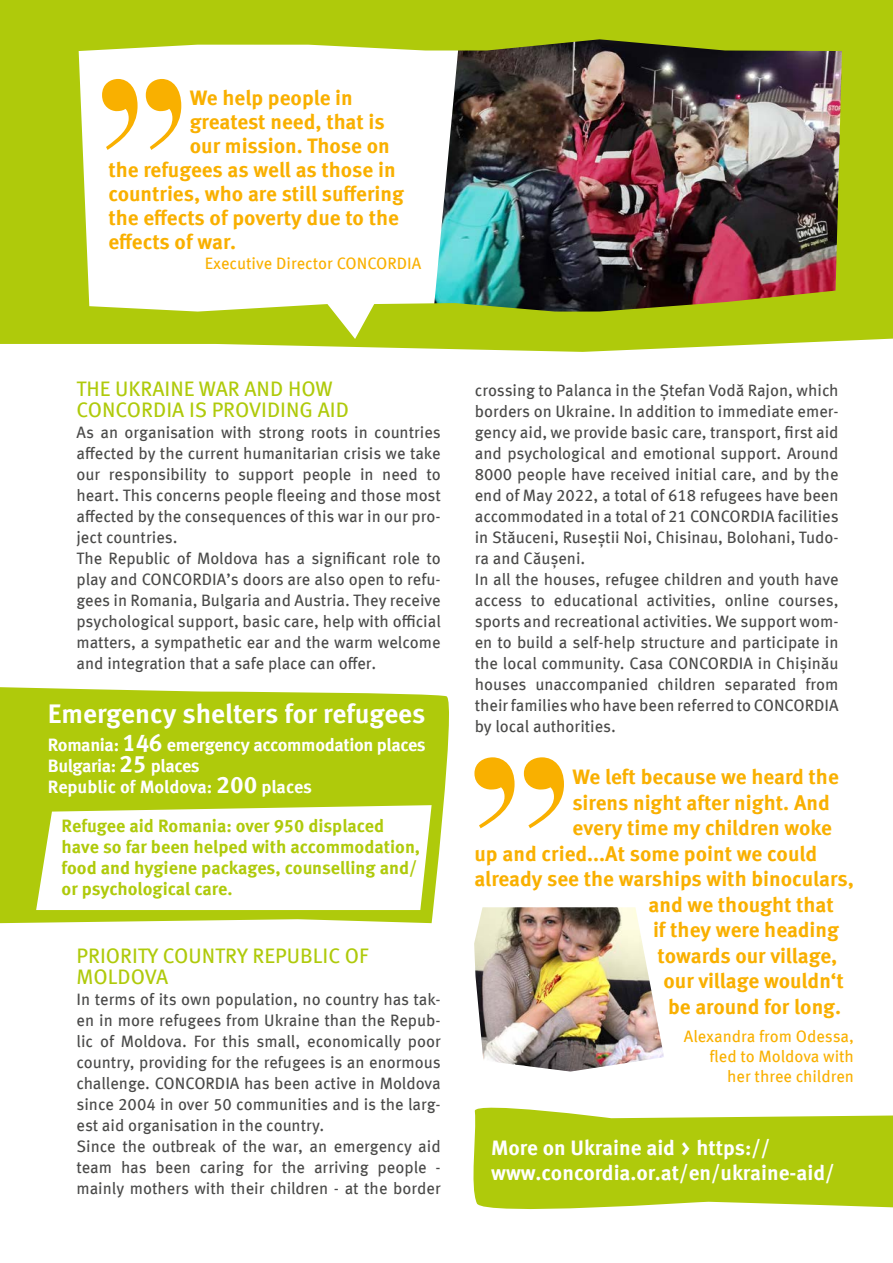
<style>
.page{position:relative;width:893px;height:1263px;background:#fff}
.page>*{position:absolute;margin:0;border:0;box-sizing:border-box;transform-origin:0 0}
.t1{font:700 27px "Meta OFC";color:#fff}
.t2{font:700 21px "Meta OFC";color:#f9b000}
.t3{font:21px/21px "Meta OFC";color:#afca0b}
.t4{font:700 21px/25.2px "Meta OFC";color:#fff}
.t5{font:700 18px/21px "Meta OFC";color:#afca0b}
.t6{font:700 18px/21px "Meta OFC";letter-spacing:-.02em;color:#fff}
.t7{font:16.5px/21px "Meta OFC";color:#4a4a49}
.t8{font:16.5px/19.8px "Meta OFC";color:#f9b000;text-align:right}
.s1{font-size:24px}
</style>
<div class="page">
<svg style="left:473px;top:1107px;width:420px;height:103px;fill:#afca0b"></svg>
<img style="left:474px;top:907px;width:190px;height:164px">
<svg style="left:474px;top:757px;width:90px;height:71px"></svg>
<img style="left:0;top:0;width:893px;height:339px">
<svg style="left:102px;top:79px;width:79px;height:71px"></svg>
<svg style="left:0;top:339px;width:883px;height:13px;fill:#afca0b"></svg>
<svg style="left:0;top:687px;width:449px;height:236px;fill:#afca0b"></svg>
<svg style="left:36px;top:805px;width:396px;height:105px"></svg>
<p class="t2" style="left:190px;top:85px;width:165px">We help people in</p>
<p class="t2" style="left:190px;top:109px;width:196px">greatest need, that is</p>
<p class="t2" style="left:190px;top:133px;width:202px">our mission. Those on</p>
<p class="t2" style="left:108px;top:157px;width:289px">the refugees as well as those in</p>
<p class="t2" style="left:108px;top:181px;width:297px">countries, who are still suffering</p>
<p class="t2" style="left:108px;top:205px;width:292px">the effects of poverty due to the</p>
<p class="t2" style="left:108px;top:229px;width:129px">effects of war.</p>
<p class="t8" style="left:205px;top:253px;width:218px">Executive Director CONCORDIA</p>
<p class="t3" style="left:77px;top:378px;width:274px">THE UKRAINE WAR AND HOW<br>CONCORDIA IS PROVIDING AID</p>
<p class="t7" style="left:77px;top:421px;width:366px">As an organisation with strong roots in countries affected by the current humanitarian crisis we take our responsibility to support people in need to heart. This concerns people fleeing and those most affected by the consequences of this war in our pro&shy;ject countries.<br>The Republic of Moldova has a significant role to play and CONCORDIA’s doors are also open to refu&shy;gees in Romania, Bulgaria and Austria. They receive psychological support, basic care, help with official matters, a sympathetic ear and the warm welcome and integration that a safe place can offer.</p>
<h1 class="t1" style="left:48px;top:696px;width:379px">Emergency shelters for refugees</h1>
<p class="t6" style="left:48px;top:734px;width:379px">Romania: <span class="s1">146</span> emergency accommodation places<br>Bulgaria: <span class="s1">25</span> places<br>Republic of Moldova: <span class="s1">200</span> places</p>
<p class="t5" style="left:62px;top:815px;width:360px">Refugee aid Romania: over 950 displaced have so far been helped with accommodation, food and hygiene packages, counselling and/ or psychological care.</p>
<p class="t3" style="left:77px;top:945px;width:293px">PRIORITY COUNTRY REPUBLIC OF<br>MOLDOVA</p>
<p class="t7" style="left:77px;top:988px;width:366px">In terms of its own population, no country has tak&shy;en in more refugees from Ukraine than the Repub&shy;lic of Moldova. For this small, economically poor country, providing for the refugees is an enormous challenge. CONCORDIA has been active in Moldova since 2004 in over 50 communities and is the larg&shy;est aid organisation in the country.<br>Since the outbreak of the war, an emergency aid team has been caring for the arriving people - mainly mothers with their children - at the border</p>
<p class="t7" style="left:475px;top:379px;width:365px">crossing to Palanca in the Ștefan Vodă Rajon, which borders on Ukraine. In addition to immediate emer&shy;gency aid, we provide basic care, transport, first aid and psychological and emotional support. Around 8000 people have received initial care, and by the end of May 2022, a total of 618 refugees have been accommodated in a total of 21 CONCORDIA facilities in Stăuceni, Ruseștii Noi, Chisinau, Bolohani, Tudo&shy;ra and Căușeni.<br>In all the houses, refugee children and youth have access to educational activities, online courses, sports and recreational activities. We support wom&shy;en to build a self-help structure and participate in the local community. Casa CONCORDIA in Chișinău houses unaccompanied children separated from their families who have been referred to CONCORDIA by local authorities.</p>
<p class="t2" style="left:572px;top:763px;width:268px">We left because we heard the</p>
<p class="t2" style="left:572px;top:789px;width:259px">sirens night after night. And</p>
<p class="t2" style="left:572px;top:814px;width:261px">every time my children woke</p>
<p class="t2" style="left:474px;top:840px;width:344px">up and cried...At some point we could</p>
<p class="t2" style="left:474px;top:865px;width:381px">already see the warships with binoculars,</p>
<p class="t2" style="left:648px;top:891px;width:187px">and we thought that</p>
<p class="t2" style="left:653px;top:916px;width:187px">if they were heading</p>
<p class="t2" style="left:657px;top:942px;width:181px">towards our village,</p>
<p class="t2" style="left:663px;top:967px;width:182px">our village wouldn‘t</p>
<p class="t2" style="left:668px;top:993px;width:175px">be around for long.</p>
<p class="t8" style="left:684px;top:1026px;width:172px">Alexandra from Odessa, fled to Moldova with her three children</p>
<p class="t4" style="left:491px;top:1135px;width:345px">More on Ukraine aid &gt; https:// www.concordia.or.at/en/ukraine-aid/</p>
</div>
